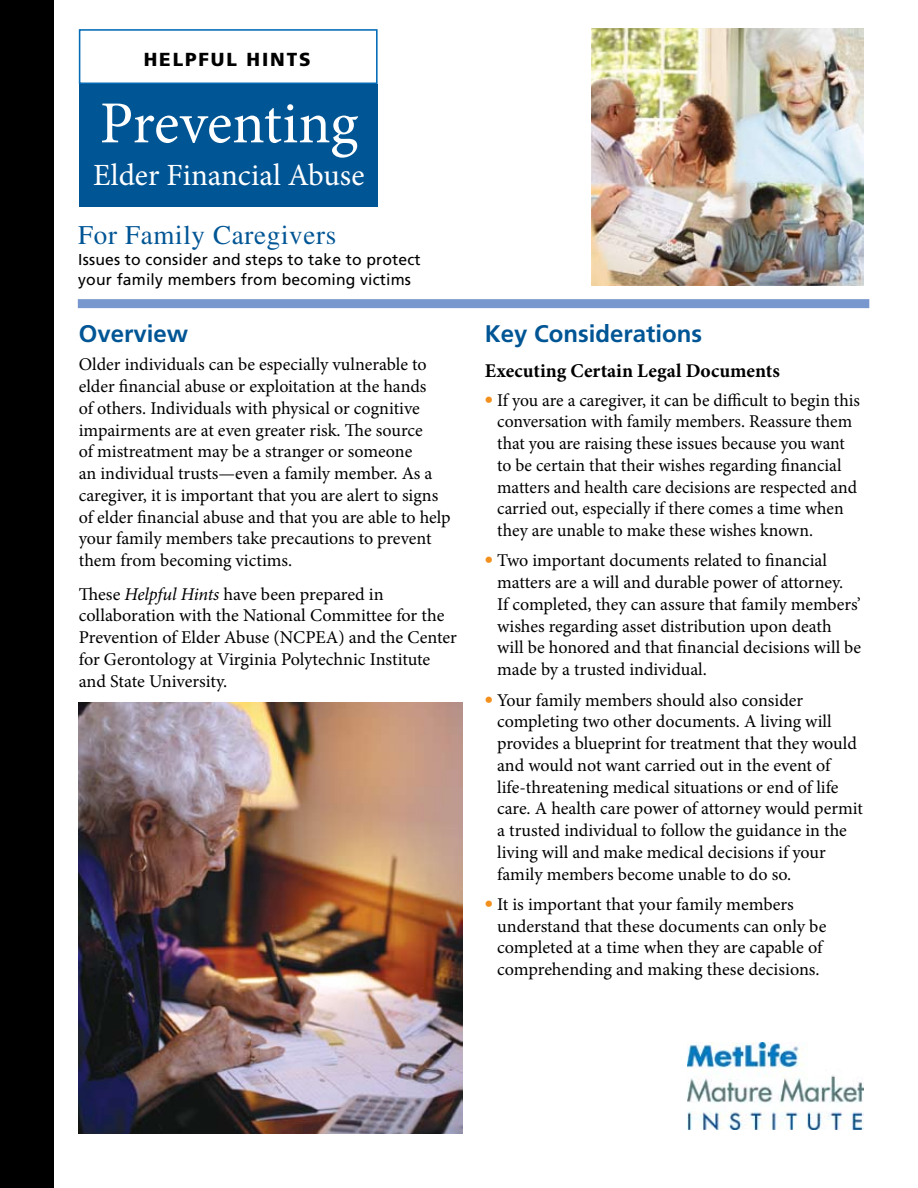
<style>
.page{position:relative;width:918px;height:1188px;background:#fff}
.page>*{position:absolute;margin:0;border:0;box-sizing:border-box;transform-origin:0 0}
.t1{font:59.55px "Minion Pro";letter-spacing:-.01em;color:#fff}
.t2{font:30.9px "Minion Pro";color:#fff}
.t3{font:27px "Times";letter-spacing:.025em;color:#005595}
.t4{font:700 24px "Frutiger";color:#005595}
.t5{font:700 19.5px "Minion Pro";color:#000}
.t6{font:900 18.9px "Frutiger";letter-spacing:.1em;color:#000}
.t7{font:18px/21.8px "Minion Pro";color:#000}
.t8{font:15.75px/20.2px "Frutiger";letter-spacing:.01em;color:#000}
.s1{font-style:italic}
.s2{font-family:"Myriad Pro";font-weight:700;font-size:24px;color:#f3901d}
</style>
<div class="page">
<div style="left:79px;top:29px;width:299px;height:55px;border:2px solid #056cb6"></div>
<div style="left:79px;top:84px;width:299px;height:122px;background:#005595"></div>
<div style="left:78px;top:299px;width:791px;height:9px;background:#7897ce"></div>
<div style="left:0;top:0;width:54px;height:1188px;background:#000"></div>
<img style="left:688px;top:1042px;width:176px;height:87px">
<img style="left:591px;top:28px;width:273px;height:257px">
<img style="left:78px;top:702px;width:384px;height:432px">
<p class="t6" style="left:144px;top:48px;width:168px">HELPFUL HINTS</p>
<h1 class="t1" style="left:100px;top:83px;width:260px">Preventing</h1>
<h2 class="t2" style="left:93px;top:154px;width:273px">Elder Financial Abuse</h2>
<h3 class="t3" style="left:78px;top:220px;width:259px">For Family Caregivers</h3>
<p class="t8" style="left:78px;top:249px;width:344px">Issues to consider and steps to take to protect your family members from becoming victims</p>
<h3 class="t4" style="left:79px;top:319px;width:111px">Overview</h3>
<p class="t7" style="left:79px;top:354px;width:373px">Older individuals can be especially vulnerable to elder financial abuse or exploitation at the hands<br>of others. Individuals with physical or cognitive impairments are at even greater risk. The source<br>of mistreatment may be a stranger or someone<br>an individual trusts—even a family member. As a caregiver, it is important that you are alert to signs of elder financial abuse and that you are able to help your family members take precautions to prevent them from becoming victims.</p>
<p class="t7" style="left:79px;top:583px;width:380px">These <span class="s1">Helpful Hints</span> have been prepared in collaboration with the National Committee for the Prevention of Elder Abuse (NCPEA) and the Center for Gerontology at Virginia Polytechnic Institute and State University.</p>
<h3 class="t4" style="left:485px;top:319px;width:219px">Key Considerations</h3>
<p class="t5" style="left:485px;top:357px;width:297px">Executing Certain Legal Documents</p>
<p class="t7" style="left:497px;top:389px;width:364px;text-indent:-12px"><span class="s2">•</span> If you are a caregiver, it can be difficult to begin this conversation with family members. Reassure them that you are raising these issues because you want to be certain that their wishes regarding financial matters and health care decisions are respected and carried out, especially if there comes a time when they are unable to make these wishes known.</p>
<p class="t7" style="left:497px;top:550px;width:366px;text-indent:-12px"><span class="s2">•</span> Two important documents related to financial matters are a will and durable power of attorney.<br>If completed, they can assure that family members’ wishes regarding asset distribution upon death will be honored and that financial decisions will be made by a trusted individual.</p>
<p class="t7" style="left:497px;top:689px;width:367px;text-indent:-12px"><span class="s2">•</span> Your family members should also consider completing two other documents. A living will provides a blueprint for treatment that they would and would not want carried out in the event of life-threatening medical situations or end of life care. A health care power of attorney would permit a trusted individual to follow the guidance in the living will and make medical decisions if your family members become unable to do so.</p>
<p class="t7" style="left:497px;top:893px;width:331px;text-indent:-12px"><span class="s2">•</span> It is important that your family members understand that these documents can only be completed at a time when they are capable of comprehending and making these decisions.</p>
</div>
